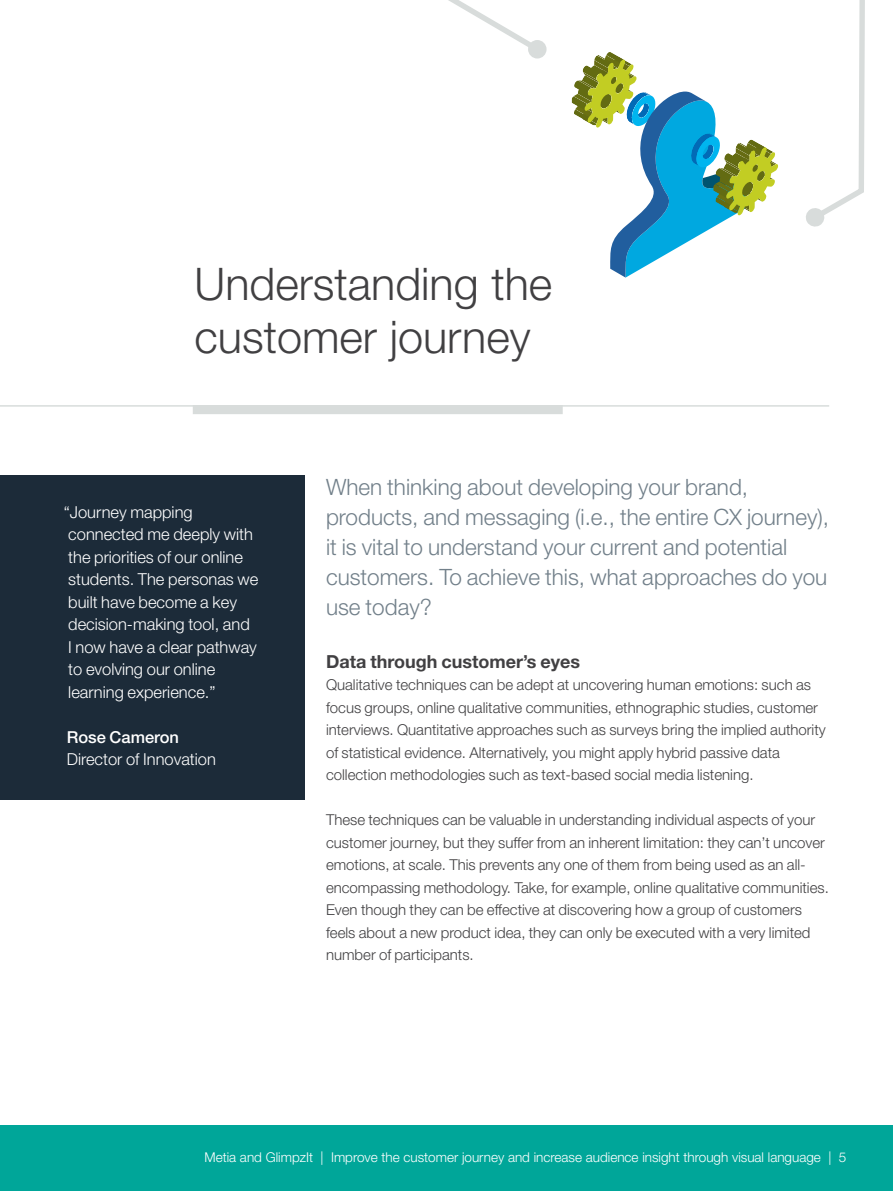
<style>
.page{position:relative;width:893px;height:1191px;background:#fff}
.page>*{position:absolute;margin:0;border:0;box-sizing:border-box;transform-origin:0 0}
.t1{font:300 45px/52.5px "Helvetica Neue LT Std";color:#414042}
.t2{font:300 22.5px/30px "Helvetica Neue LT Std";color:#72808a}
.t3{font:700 18px "Helvetica Neue LT Std";color:#414042}
.t4{font:300 16.5px/22.5px "Helvetica Neue LT Std";color:#fff}
.t5{font:500 16.5px "Helvetica Neue LT Std";color:#fff}
.t6{font:300 15px/22.5px "Helvetica Neue LT Std";color:#414042}
.t7{font:300 13.5px "Helvetica Neue LT Std";color:#fff}
</style>
<div class="page">
<div style="left:0;top:1125px;width:893px;height:66px;background:#00a699"></div>
<hr style="left:0;top:405px;width:829px;height:1px;background:#d8dcdb">
<div style="left:193px;top:405px;width:370px;height:9px;background:#d8dcdb"></div>
<svg style="left:528px;top:40px;width:19px;height:19px"></svg>
<svg style="left:448px;top:0;width:96px;height:57px"></svg>
<svg style="left:806px;top:0;width:59px;height:227px"></svg>
<svg style="left:572px;top:52px;width:206px;height:226px"></svg>
<div style="left:0;top:476px;width:305px;height:324px;background:#1c2b39"></div>
<h1 class="t1" style="left:195px;top:257px;width:359px">Understanding the customer journey</h1>
<p class="t4" style="left:64px;top:500px;width:196px">“Journey mapping connected me deeply with the priorities of our online students. The personas we built have become a key decision-making tool, and<br>I now have a clear pathway to evolving our online learning experience.”</p>
<p class="t5" style="left:67px;top:727px;width:114px">Rose Cameron</p>
<p class="t4" style="left:67px;top:748px;width:151px">Director of Innovation</p>
<h2 class="t2" style="left:326px;top:472px;width:505px">When thinking about developing your brand, products, and messaging (i.e., the entire CX journey), it is vital to understand your current and potential customers. To achieve this, what approaches do you use today?</h2>
<p class="t3" style="left:326px;top:650px;width:256px">Data through customer’s eyes</p>
<p class="t6" style="left:326px;top:673px;width:501px">Qualitative techniques can be adept at uncovering human emotions: such as focus groups, online qualitative communities, ethnographic studies, customer interviews. Quantitative approaches such as surveys bring the implied authority of statistical evidence. Alternatively, you might apply hybrid passive data collection methodologies such as text-based social media listening.</p>
<p class="t6" style="left:326px;top:808px;width:504px">These techniques can be valuable in understanding individual aspects of your customer journey, but they suffer from an inherent limitation: they can’t uncover emotions, at scale. This prevents any one of them from being used as an all&shy;encompassing methodology. Take, for example, online qualitative communities.<br>Even though they can be effective at discovering how a group of customers feels about a new product idea, they can only be executed with a very limited number of participants.</p>
<p class="t7" style="left:204px;top:1149px;width:643px">Metia and GlimpzIt | Improve the customer journey and increase audience insight through visual language | 5</p>
</div>
